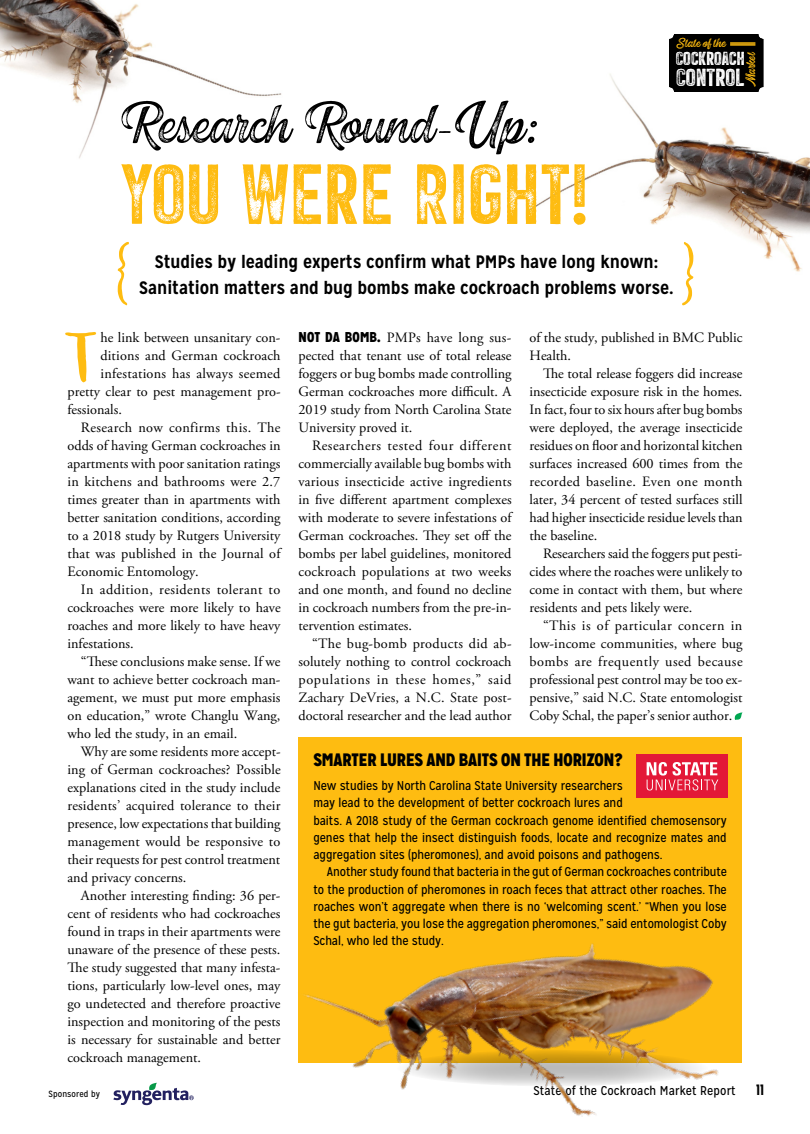
<style>
.page{position:relative;width:810px;height:1134px;background:#fff}
.page>*{position:absolute;margin:0;border:0;box-sizing:border-box;transform-origin:0 0}
.t1{font:94.5px "Double Porter P5";color:#febc11}
.t2{font:73.8px "Garden Grown";color:#febc11}
.t3{font:73.5px "Double Porter P1";color:#000}
.t4{font:27.15px "Double Porter P5";letter-spacing:-.005em;color:#fff}
.t5{font:20.85px "Double Porter P5";letter-spacing:-.005em;color:#fff}
.t6{font:700 18px/25.5px "Mission Gothic";letter-spacing:-.005em;color:#000;text-align:center}
.t7{font:900 18px "Mission Gothic";letter-spacing:-.005em;color:#000}
.t8{font:16.5px "Double Porter P1";color:#febc11}
.t9{font:16.2px "Double Porter P1";letter-spacing:.01em;color:#febc11}
.t10{font:700 15px "Mission Gothic";color:#000}
.t11{font:14.25px/18px "Adobe Garamond Pro";color:#000;text-align:justify}
.t12{font:14.25px "Adobe Garamond Pro";letter-spacing:.03em;color:#000}
.t13{font:14.25px "Adobe Garamond Pro";letter-spacing:.02em;color:#000}
.t14{font:14.25px "Adobe Garamond Pro";letter-spacing:.025em;color:#000}
.t15{font:12.75px/17.2px "Mission Gothic";letter-spacing:-.005em;color:#000}
.t16{font:9px "Mission Gothic";letter-spacing:.01em;color:#000}
.s1{font-family:"Mission Gothic";font-weight:900}
</style>
<div class="page">
<img style="left:0;top:0;width:282px;height:159px">
<img style="left:526px;top:39px;width:284px;height:267px">
<svg style="left:118px;top:242px;width:11px;height:64px"></svg>
<svg style="left:682px;top:242px;width:11px;height:63px"></svg>
<div style="left:669px;top:34px;width:94px;height:58px;background:#000;border-radius:5px"></div>
<svg style="left:730px;top:43px;width:25px;height:3px"></svg>
<svg style="left:113px;top:1083px;width:81px;height:22px"></svg>
<div style="left:298px;top:738px;width:444px;height:325px;background:#febc11"></div>
<svg style="left:734px;top:712px;width:9px;height:8px"></svg>
<img style="left:304px;top:943px;width:415px;height:174px">
<div style="left:636px;top:754px;width:92px;height:44px;background:#e31837"></div>
<svg style="left:647px;top:762px;width:71px;height:28px"></svg>
<p class="t9" style="left:677px;top:36px;width:51px">State of the</p>
<h3 class="t3" style="left:120px;top:90px;width:420px">Research Round-Up:</h3>
<h1 class="t1" style="left:120px;top:141px;width:470px">YOU WERE RIGHT!</h1>
<p class="t8" style="left:743px;top:87px;width:37px;rotate:-90deg">Market</p>
<h3 class="t5" style="left:676px;top:47px;width:71px">COCKROACH</h3>
<h3 class="t4" style="left:676px;top:63px;width:70px">CONTROL</h3>
<p class="t6" style="left:139px;top:249px;width:536px">Studies by leading experts confirm what PMPs have long known:<br>Sanitation matters and bug bombs make cockroach problems worse.</p>
<h2 class="t2" style="left:68px;top:309px;width:28px">T</h2>
<p class="t11" style="left:100px;top:329px;width:182px">he link between unsanitary con-</p>
<p class="t11" style="left:100px;top:347px;width:182px">ditions and German cockroach</p>
<p class="t13" style="left:100px;top:365px;width:181px">infestations has always seemed</p>
<p class="t11" style="left:68px;top:383px;width:215px">pretty clear to pest management pro-</p>
<p class="t11" style="left:68px;top:401px;width:56px">fessionals.</p>
<p class="t14" style="left:81px;top:419px;width:201px">Research now confirms this. The</p>
<p class="t11" style="left:68px;top:437px;width:215px">odds of having German cockroaches in</p>
<p class="t11" style="left:68px;top:455px;width:214px">apartments with poor sanitation ratings</p>
<p class="t11" style="left:68px;top:473px;width:214px">in kitchens and bathrooms were 2.7</p>
<p class="t11" style="left:68px;top:491px;width:214px">times greater than in apartments with</p>
<p class="t11" style="left:68px;top:509px;width:215px">better sanitation conditions, according</p>
<p class="t11" style="left:68px;top:527px;width:215px">to a 2018 study by Rutgers University</p>
<p class="t11" style="left:68px;top:545px;width:215px">that was published in the Journal of</p>
<p class="t11" style="left:68px;top:563px;width:133px">Economic Entomology.</p>
<p class="t12" style="left:81px;top:581px;width:201px">In addition, residents tolerant to</p>
<p class="t11" style="left:68px;top:599px;width:215px">cockroaches were more likely to have</p>
<p class="t11" style="left:68px;top:617px;width:214px">roaches and more likely to have heavy</p>
<p class="t11" style="left:68px;top:635px;width:68px">infestations.</p>
<p class="t11" style="left:81px;top:653px;width:201px">“These conclusions make sense. If we</p>
<p class="t11" style="left:68px;top:671px;width:215px">want to achieve better cockroach man-</p>
<p class="t11" style="left:68px;top:689px;width:215px">agement, we must put more emphasis</p>
<p class="t11" style="left:68px;top:707px;width:215px">on education,” wrote Changlu Wang,</p>
<p class="t11" style="left:68px;top:725px;width:171px">who led the study, in an email.</p>
<p class="t11" style="left:81px;top:743px;width:201px">Why are some residents more accept-</p>
<p class="t11" style="left:68px;top:761px;width:215px">ing of German cockroaches? Possible</p>
<p class="t11" style="left:68px;top:779px;width:214px">explanations cited in the study include</p>
<p class="t11" style="left:68px;top:797px;width:214px">residents’ acquired tolerance to their</p>
<p class="t11" style="left:68px;top:815px;width:215px">presence, low expectations that building</p>
<p class="t11" style="left:68px;top:833px;width:214px">management would be responsive to</p>
<p class="t11" style="left:68px;top:851px;width:214px">their requests for pest control treatment</p>
<p class="t11" style="left:68px;top:869px;width:120px">and privacy concerns.</p>
<p class="t11" style="left:81px;top:887px;width:201px">Another interesting finding: 36 per-</p>
<p class="t11" style="left:68px;top:905px;width:215px">cent of residents who had cockroaches</p>
<p class="t11" style="left:68px;top:923px;width:215px">found in traps in their apartments were</p>
<p class="t11" style="left:68px;top:941px;width:214px">unaware of the presence of these pests.</p>
<p class="t11" style="left:68px;top:959px;width:214px">The study suggested that many infesta-</p>
<p class="t11" style="left:68px;top:977px;width:214px">tions, particularly low-level ones, may</p>
<p class="t11" style="left:68px;top:995px;width:214px">go undetected and therefore proactive</p>
<p class="t11" style="left:68px;top:1013px;width:215px">inspection and monitoring of the pests</p>
<p class="t11" style="left:68px;top:1031px;width:215px">is necessary for sustainable and better</p>
<p class="t11" style="left:68px;top:1049px;width:135px">cockroach management.</p>
<p class="t11" style="left:530px;top:329px;width:214px">of the study, published in BMC Public<br>Health.</p>
<p class="t11" style="left:530px;top:365px;width:215px;text-indent:13px">The total release foggers did increase insecticide exposure risk in the homes.<br>In fact, four to six hours after bug bombs were deployed, the average insecticide residues on floor and horizontal kitchen surfaces increased 600 times from the recorded baseline. Even one month later, 34 percent of tested surfaces still had higher insecticide residue levels than the baseline.</p>
<p class="t11" style="left:530px;top:545px;width:215px;text-indent:13px">Researchers said the foggers put pesti&shy;cides where the roaches were unlikely to come in contact with them, but where residents and pets likely were.</p>
<p class="t11" style="left:530px;top:617px;width:215px;text-indent:13px">“This is of particular concern in low-income communities, where bug bombs are frequently used because professional pest control may be too ex&shy;pensive,” said N.C. State entomologist Coby Schal, the paper’s senior author.</p>
<p class="t7" style="left:313px;top:748px;width:311px">SMARTER LURES AND BAITS ON THE HORIZON?</p>
<p class="t15" style="left:313px;top:777px;width:415px">New studies by North Carolina State University researchers<br>may lead to the development of better cockroach lures and<br>baits. A 2018 study of the German cockroach genome identified chemosensory genes that help the insect distinguish foods, locate and recognize mates and aggregation sites (pheromones), and avoid poisons and pathogens.</p>
<p class="t15" style="left:313px;top:863px;width:415px;text-align:justify;text-indent:14px">Another study found that bacteria in the gut of German cockroaches contribute to the production of pheromones in roach feces that attract other roaches. The roaches won’t aggregate when there is no ‘welcoming scent.’ “When you lose the gut bacteria, you lose the aggregation pheromones,” said entomologist Coby Schal, who led the study.</p>
<p class="t11" style="left:299px;top:329px;width:215px"><span class="s1">NOT DA BOMB.</span> PMPs have long sus&shy;pected that tenant use of total release foggers or bug bombs made controlling German cockroaches more difficult. A 2019 study from North Carolina State University proved it.</p>
<p class="t11" style="left:299px;top:437px;width:215px;text-indent:13px">Researchers tested four different commercially available bug bombs with various insecticide active ingredients in five different apartment complexes with moderate to severe infestations of German cockroaches. They set off the bombs per label guidelines, monitored cockroach populations at two weeks and one month, and found no decline in cockroach numbers from the pre-in&shy;tervention estimates.</p>
<p class="t11" style="left:299px;top:635px;width:215px;text-indent:13px">“The bug-bomb products did ab&shy;solutely nothing to control cockroach populations in these homes,” said Zachary DeVries, a N.C. State post&shy;doctoral researcher and the lead author</p>
<p class="t16" style="left:49px;top:1089px;width:53px">Sponsored by</p>
<p class="t15" style="left:534px;top:1082px;width:204px">State of the Cockroach Market Report</p>
<p class="t10" style="left:756px;top:1080px;width:10px">11</p>
</div>
